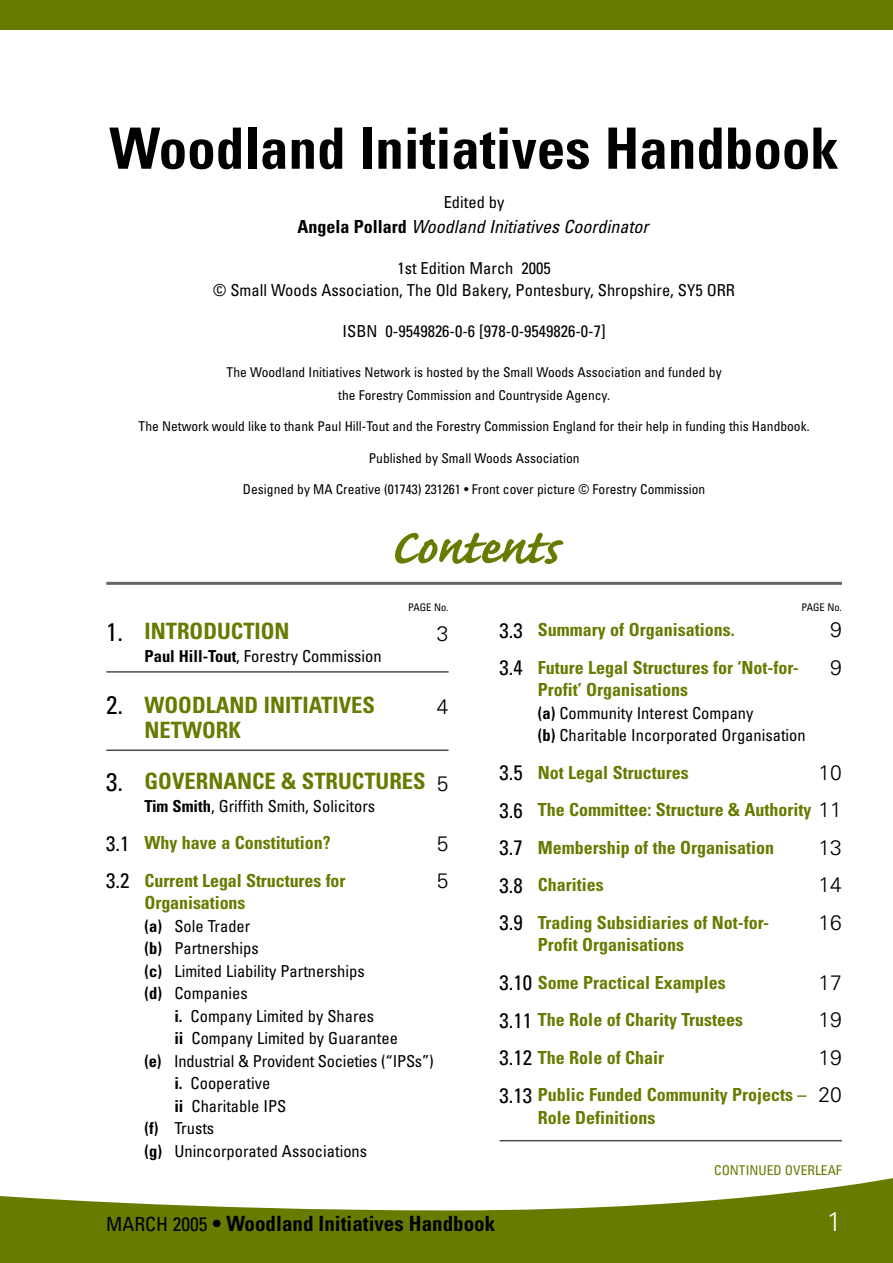
<style>
.page{position:relative;width:893px;height:1263px;background:#fff}
.page>*{position:absolute;margin:0;border:0;box-sizing:border-box;transform-origin:0 0}
.t1{font:700 63px "Caflisch Script";letter-spacing:-.015em;color:#667b00}
.t2{font:700 condensed 57px "Univers";color:#000}
.t3{font:300 27px "Univers";color:#fff}
.t4{font:700 condensed 22.5px "Univers";color:#667b00}
.t5{font:700 condensed 21px "Univers";color:#000}
.t6{font:300 21px "Univers";color:#000}
.t7{font:700 condensed 18px/37.5px "Univers";color:#667b00}
.t8{font:italic condensed 18px "Univers";color:#000}
.t9{font:condensed 16.5px/22.5px "Univers";color:#000}
.t10{font:condensed 13.5px/22.5px "Univers";color:#000;text-align:center}
.t11{font:condensed 13.5px "Univers";color:#667b00}
.t12{font:condensed 10.5px "Univers";color:#000}
.s1{font-weight:700;font-style:normal}
.s2{font-weight:400;font-size:25.5px;color:#000}
.s3{font-weight:700}
.s4{font-weight:300;font-stretch:normal;font-size:21px;color:#000}
.s5{font-weight:400;font-size:21px;color:#000}
.s6{font-weight:400;font-size:19.5px}
</style>
<div class="page">
<svg style="left:0;top:1178px;width:893px;height:85px;fill:#667b00"></svg>
<div style="left:0;top:0;width:893px;height:30px;background:#667b00"></div>
<hr style="left:106px;top:582px;width:736px;height:3px;background:#666">
<hr style="left:106px;top:671px;width:343px;height:2px;background:#4d4d4d">
<hr style="left:106px;top:749px;width:343px;height:2px;background:#4d4d4d">
<hr style="left:500px;top:1140px;width:342px;height:1px;background:#4d4d4d">
<h2 class="t2" style="left:109px;top:128px;width:731px">Woodland Initiatives Handbook</h2>
<p class="t9" style="left:444px;top:192px;width:62px">Edited by</p>
<p class="t8" style="left:298px;top:220px;width:353px"><span class="s1">Angela Pollard</span> Woodland Initiatives Coordinator</p>
<p class="t9" style="left:213px;top:258px;width:523px;text-align:center">1st Edition March 2005<br>© Small Woods Association, The Old Bakery, Pontesbury, Shropshire, SY5 ORR</p>
<p class="t9" style="left:343px;top:321px;width:265px">ISBN 0-9549826-0-6 [978-0-9549826-0-7]</p>
<p class="t10" style="left:227px;top:362px;width:496px">The Woodland Initiatives Network is hosted by the Small Woods Association and funded by the Forestry Commission and Countryside Agency.</p>
<p class="t10" style="left:139px;top:416px;width:673px">The Network would like to thank Paul Hill-Tout and the Forestry Commission England for their help in funding this Handbook.</p>
<p class="t10" style="left:369px;top:448px;width:212px">Published by Small Woods Association</p>
<p class="t10" style="left:243px;top:479px;width:464px">Designed by MA Creative (01743) 231261 • Front cover picture © Forestry Commission</p>
<h1 class="t1" style="left:390px;top:504px;width:170px">Contents</h1>
<p class="t12" style="left:408px;top:604px;width:42px">PAGE No.</p>
<p class="t12" style="left:801px;top:604px;width:42px">PAGE No.</p>
<h3 class="t4" style="left:106px;top:623px;width:185px"><span class="s2">1.</span> INTRODUCTION</h3>
<p class="t6" style="left:437px;top:625px;width:13px">3</p>
<p class="t9" style="left:145px;top:646px;width:239px"><span class="s3">Paul Hill-Tout</span>, Forestry Commission</p>
<h3 class="t4" style="left:106px;top:696px;width:270px"><span class="s2">2.</span> WOODLAND INITIATIVES</h3>
<p class="t6" style="left:437px;top:699px;width:13px">4</p>
<h3 class="t4" style="left:145px;top:722px;width:98px">NETWORK</h3>
<h3 class="t4" style="left:106px;top:773px;width:344px"><span class="s2">3.</span> GOVERNANCE &amp; STRUCTURES <span class="s4">5</span></h3>
<p class="t9" style="left:145px;top:796px;width:232px"><span class="s3">Tim Smith</span>, Griffith Smith, Solicitors</p>
<p class="t7" style="left:106px;top:826px;width:226px"><span class="s5">3.1</span> Why have a Constitution?</p>
<p class="t6" style="left:437px;top:835px;width:13px">5</p>
<p class="t7" style="left:106px;top:863px;width:241px"><span class="s5">3.2</span> Current Legal Structures for</p>
<p class="t6" style="left:437px;top:873px;width:13px">5</p>
<p class="t7" style="left:145px;top:886px;width:102px">Organisations</p>
<p class="t9" style="left:145px;top:916px;width:222px"><span class="s3">(a)</span> Sole Trader<br><span class="s3">(b)</span> Partnerships<br><span class="s3">(c)</span> Limited Liability Partnerships <span class="s3">(d)</span> Companies</p>
<p class="t9" style="left:174px;top:1006px;width:201px"><span class="s3">i.</span> Company Limited by Shares</p>
<p class="t9" style="left:174px;top:1028px;width:225px"><span class="s3">ii</span> Company Limited by Guarantee</p>
<p class="t9" style="left:145px;top:1051px;width:291px"><span class="s3">(e)</span> Industrial &amp; Provident Societies (“IPSs”)</p>
<p class="t9" style="left:174px;top:1073px;width:98px"><span class="s3">i.</span> Cooperative</p>
<p class="t9" style="left:174px;top:1096px;width:114px"><span class="s3">ii</span> Charitable IPS</p>
<p class="t9" style="left:145px;top:1118px;width:71px"><span class="s3">(f)</span> Trusts</p>
<p class="t9" style="left:145px;top:1141px;width:224px"><span class="s3">(g)</span> Unincorporated Associations</p>
<p class="t7" style="left:500px;top:612px;width:237px"><span class="s5">3.3</span> Summary of Organisations.</p>
<p class="t6" style="left:830px;top:622px;width:13px">9</p>
<p class="t7" style="left:500px;top:650px;width:301px"><span class="s5">3.4</span> Future Legal Structures for ‘Not-for-</p>
<p class="t6" style="left:830px;top:660px;width:13px">9</p>
<p class="t7" style="left:538px;top:672px;width:152px">Profit’ Organisations</p>
<p class="t9" style="left:538px;top:703px;width:269px"><span class="s3">(a)</span> Community Interest Company<br><span class="s3">(b)</span> Charitable Incorporated Organisation</p>
<p class="t7" style="left:500px;top:755px;width:191px"><span class="s5">3.5</span> Not Legal Structures</p>
<p class="t6" style="left:819px;top:765px;width:25px">10</p>
<p class="t7" style="left:500px;top:792px;width:344px"><span class="s5">3.6</span> The Committee: Structure &amp; Authority <span class="s4">11<br></span><span class="s5">3.7</span> Membership of the Organisation</p>
<p class="t6" style="left:819px;top:840px;width:25px">13</p>
<p class="t7" style="left:500px;top:867px;width:106px"><span class="s5">3.8</span> Charities</p>
<p class="t6" style="left:819px;top:877px;width:25px">14</p>
<p class="t7" style="left:500px;top:905px;width:271px"><span class="s5">3.9</span> Trading Subsidiaries of Not-for-</p>
<p class="t6" style="left:819px;top:915px;width:25px">16</p>
<p class="t7" style="left:500px;top:927px;width:228px;text-align:center">Profit Organisations<br><span class="s5">3.10</span> Some Practical Examples</p>
<p class="t6" style="left:819px;top:975px;width:25px">17</p>
<p class="t7" style="left:500px;top:1002px;width:245px"><span class="s5">3.11</span> The Role of Charity Trustees</p>
<p class="t6" style="left:819px;top:1012px;width:25px">19</p>
<p class="t7" style="left:500px;top:1040px;width:166px"><span class="s5">3.12</span> The Role of Chair</p>
<p class="t6" style="left:819px;top:1050px;width:25px">19</p>
<p class="t7" style="left:538px;top:1085px;width:306px;line-height:22.5px;text-indent:-38px"><span class="s5">3.13</span> Public Funded Community Projects – <span class="s4">20<br></span>Role Definitions</p>
<p class="t11" style="left:714px;top:1165px;width:129px">CONTINUED OVERLEAF</p>
<p class="t5" style="left:106px;top:1216px;width:390px"><span class="s6">MARCH 2005</span> • Woodland Initiatives Handbook</p>
<h3 class="t3" style="left:827px;top:1212px;width:17px">1</h3>
</div>
